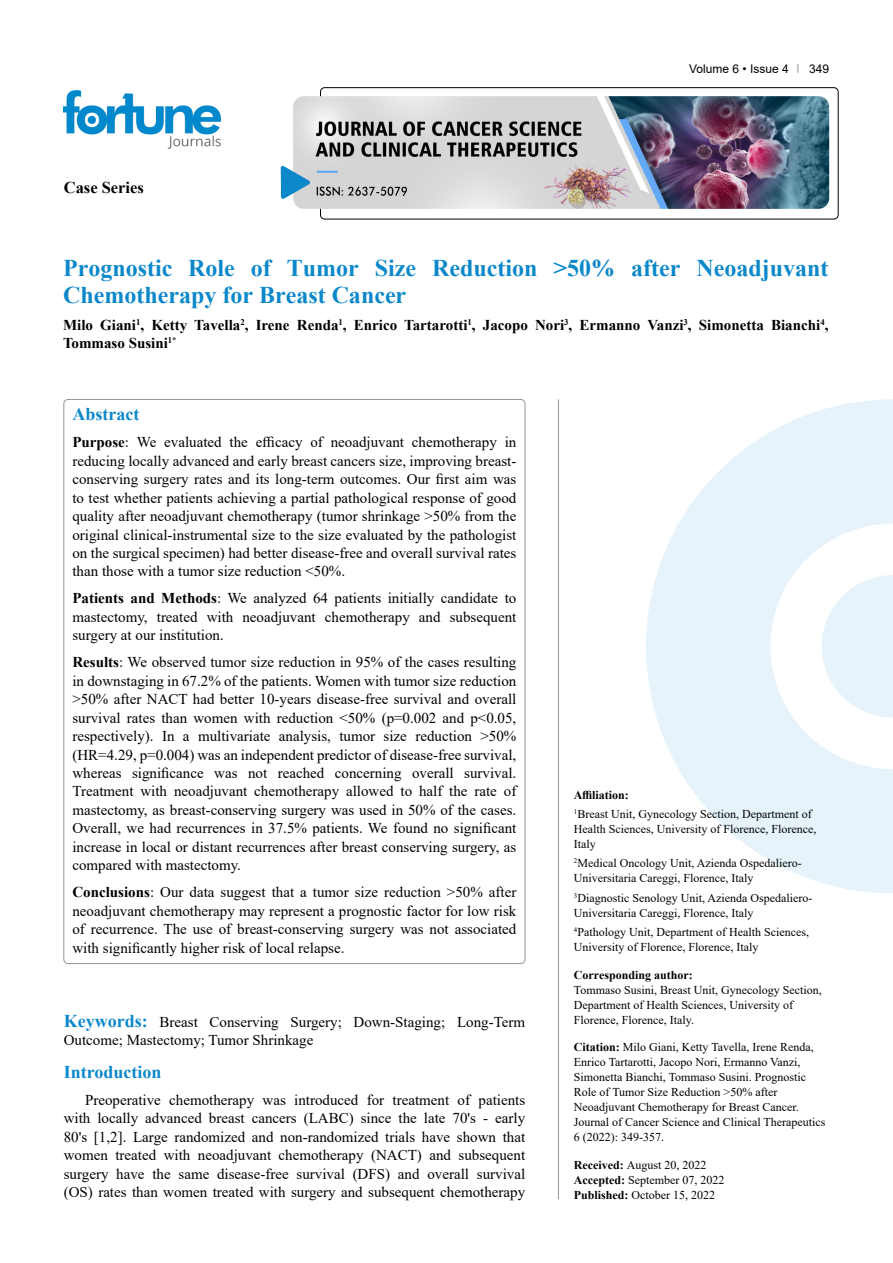
<style>
.page{position:relative;width:893px;height:1263px;background:#fff}
.page>*{position:absolute;margin:0;border:0;box-sizing:border-box;transform-origin:0 0}
.t1{font:700 24px/27px "Times New Roman";color:#0a88ca}
.t2{font:700 18px "Times New Roman";color:#0a88ca}
.t3{font:700 16.5px "Times New Roman";color:#000}
.t4{font:15px/18.5px "Times New Roman";color:#000;text-align:justify}
.t5{font:700 15px/18.5px "Times New Roman";color:#000}
.t6{font:12px/15px "Times New Roman";color:#000}
.t7{font:700 12px "Times New Roman";color:#000}
.t8{font:12px "Arial";color:#000}
.s1{font-weight:700}
.s2{font-weight:700;font-size:18px;color:#0a88ca}
</style>
<div class="page">
<div style="left:320px;top:87px;width:518px;height:132px;border:1px solid #000;border-radius:4px"></div>
<img style="left:64px;top:90px;width:157px;height:59px">
<img style="left:293px;top:96px;width:536px;height:113px">
<svg style="left:281px;top:166px;width:29px;height:33px"></svg>
<svg style="left:646px;top:399px;width:247px;height:494px;fill:#e6f3fa"></svg>
<svg style="left:822px;top:575px;width:71px;height:143px"></svg>
<hr style="left:558px;top:399px;width:1px;height:800px;background:#939598">
<p class="t3" style="left:64px;top:175px;width:82px">Case Series</p>
<p class="t8" style="left:689px;top:60px;width:101px">Volume 6 • Issue 4</p>
<p class="t8" style="left:809px;top:60px;width:22px">349</p>
<h1 class="t1" style="left:63px;top:254px;width:767px">Prognostic Role of Tumor Size Reduction &gt;50% after Neoadjuvant<br>Chemotherapy for Breast Cancer</h1>
<p class="t5" style="left:63px;top:315px;width:767px">Milo Giani<sup>1</sup>, Ketty Tavella<sup>2</sup>, Irene Renda<sup>1</sup>, Enrico Tartarotti<sup>1</sup>, Jacopo Nori<sup>3</sup>, Ermanno Vanzi<sup>3</sup>, Simonetta Bianchi<sup>4</sup>,<br>Tommaso Susini<sup>1*</sup></p>
<p class="t2" style="left:72px;top:401px;width:68px">Abstract</p>
<p class="t4" style="left:72px;top:433px;width:445px"><span class="s1">Purpose</span>: We evaluated the efficacy of neoadjuvant chemotherapy in reducing locally advanced and early breast cancers size, improving breast&shy;conserving surgery rates and its long-term outcomes. Our first aim was to test whether patients achieving a partial pathological response of good quality after neoadjuvant chemotherapy (tumor shrinkage &gt;50% from the original clinical-instrumental size to the size evaluated by the pathologist on the surgical specimen) had better disease-free and overall survival rates than those with a tumor size reduction &lt;50%.</p>
<p class="t4" style="left:72px;top:589px;width:445px"><span class="s1">Patients and Methods</span>: We analyzed 64 patients initially candidate to mastectomy, treated with neoadjuvant chemotherapy and subsequent surgery at our institution.</p>
<p class="t4" style="left:72px;top:652px;width:445px"><span class="s1">Results</span>: We observed tumor size reduction in 95% of the cases resulting in downstaging in 67.2% of the patients. Women with tumor size reduction &gt;50% after NACT had better 10-years disease-free survival and overall survival rates than women with reduction &lt;50% (p=0.002 and p&lt;0.05, respectively). In a multivariate analysis, tumor size reduction &gt;50% (HR=4.29, p=0.004) was an independent predictor of disease-free survival, whereas significance was not reached concerning overall survival.<br>Treatment with neoadjuvant chemotherapy allowed to half the rate of mastectomy, as breast-conserving surgery was used in 50% of the cases.<br>Overall, we had recurrences in 37.5% patients. We found no significant increase in local or distant recurrences after breast conserving surgery, as compared with mastectomy.</p>
<p class="t4" style="left:72px;top:882px;width:445px"><span class="s1">Conclusions</span>: Our data suggest that a tumor size reduction &gt;50% after neoadjuvant chemotherapy may represent a prognostic factor for low risk of recurrence. The use of breast-conserving surgery was not associated with significantly higher risk of local relapse.</p>
<p class="t4" style="left:64px;top:1012px;width:463px"><span class="s2">Keywords:</span> Breast Conserving Surgery; Down-Staging; Long-Term<br>Outcome; Mastectomy; Tumor Shrinkage</p>
<p class="t2" style="left:64px;top:1059px;width:99px">Introduction</p>
<p class="t4" style="left:64px;top:1090px;width:463px;text-indent:21px">Preoperative chemotherapy was introduced for treatment of patients with locally advanced breast cancers (LABC) since the late 70's - early 80's [1,2]. Large randomized and non-randomized trials have shown that women treated with neoadjuvant chemotherapy (NACT) and subsequent surgery have the same disease-free survival (DFS) and overall survival (OS) rates than women treated with surgery and subsequent chemotherapy</p>
<p class="t6" style="left:574px;top:785px;width:239px;line-height:19.2px"><span class="s1">Affiliation:<br></span><sup>1</sup>Breast Unit, Gynecology Section, Department of</p>
<p class="t6" style="left:574px;top:821px;width:244px">Health Sciences, University of Florence, Florence,<br>Italy</p>
<p class="t6" style="left:574px;top:855px;width:229px"><sup>2</sup>Medical Oncology Unit, Azienda Ospedaliero-<br>Universitaria Careggi, Florence, Italy</p>
<p class="t6" style="left:574px;top:890px;width:240px"><sup>3</sup>Diagnostic Senology Unit, Azienda Ospedaliero-<br>Universitaria Careggi, Florence, Italy</p>
<p class="t6" style="left:574px;top:924px;width:237px"><sup>4</sup>Pathology Unit, Department of Health Sciences,<br>University of Florence, Florence, Italy</p>
<p class="t7" style="left:574px;top:966px;width:121px">Corresponding author:</p>
<p class="t6" style="left:574px;top:982px;width:249px">Tommaso Susini, Breast Unit, Gynecology Section,<br>Department of Health Sciences, University of<br>Florence, Florence, Italy.</p>
<p class="t6" style="left:574px;top:1039px;width:253px"><span class="s1">Citation:</span> Milo Giani, Ketty Tavella, Irene Renda, Enrico Tartarotti, Jacopo Nori, Ermanno Vanzi, Simonetta Bianchi, Tommaso Susini. Prognostic Role of Tumor Size Reduction &gt;50% after Neoadjuvant Chemotherapy for Breast Cancer.<br>Journal of Cancer Science and Clinical Therapeutics 6 (2022): 349-357.</p>
<p class="t6" style="left:574px;top:1157px;width:152px"><span class="s1">Received:</span> August 20, 2022<br><span class="s1">Accepted:</span> September 07, 2022<br><span class="s1">Published:</span> October 15, 2022</p>
</div>
